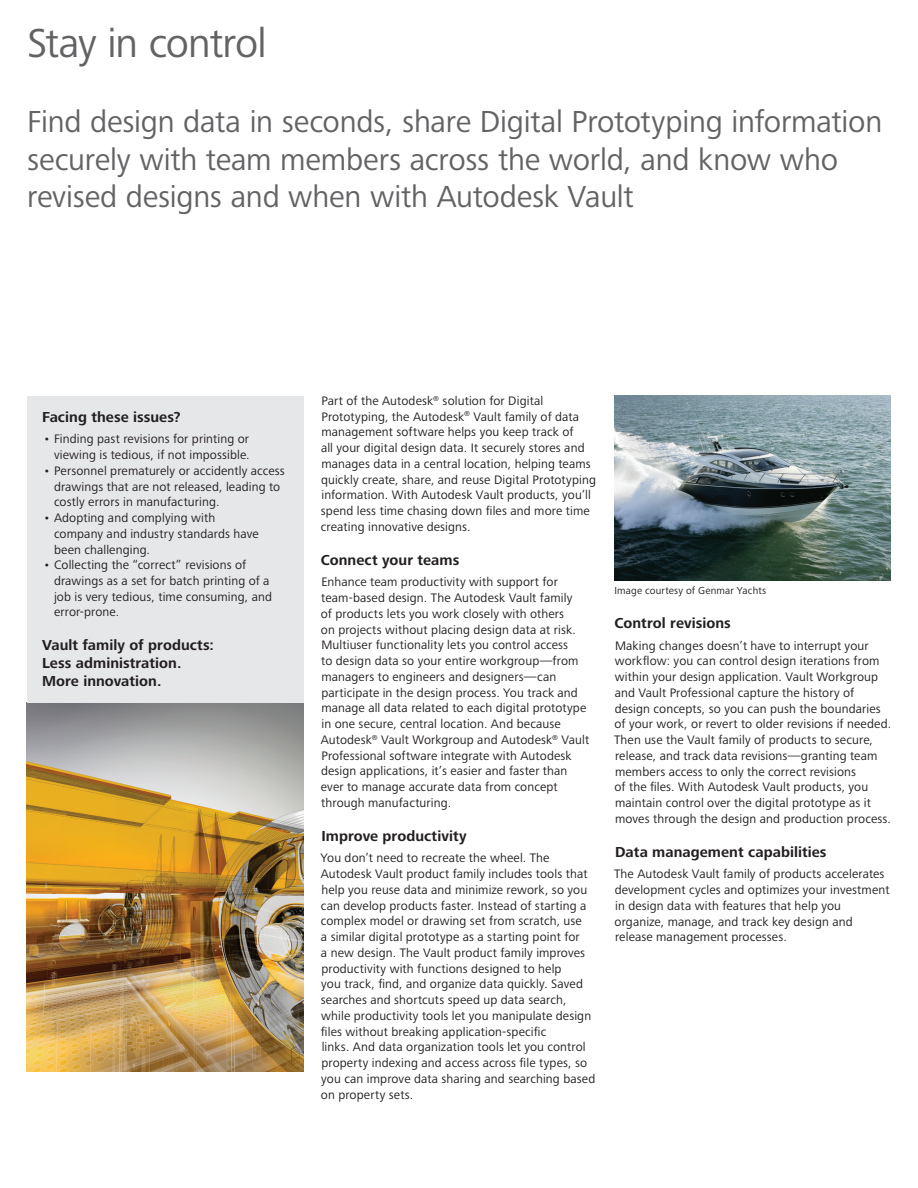
<style>
.page{position:relative;width:918px;height:1188px;background:#fff}
.page>*{position:absolute;margin:0;border:0;box-sizing:border-box;transform-origin:0 0}
.t1{font:42px "Frutiger Next LTW1 G";letter-spacing:-.025em;color:#636366}
.t2{font:31.5px/37.5px "Frutiger Next LTW1 G";letter-spacing:-.01em;color:#636366}
.t3{font:700 15px/18px "Frutiger Next LTW1 G";letter-spacing:.005em;color:#231f20}
.t4{font:12.75px/15.8px "Frutiger Next LTW1 G";letter-spacing:.01em;color:#231f20}
.t5{font:10.5px "Frutiger Next LTW1 G";letter-spacing:.015em;color:#231f20}
</style>
<div class="page">
<img style="left:27px;top:702px;width:277px;height:369px">
<div style="left:27px;top:396px;width:277px;height:306px;background:#e6e7e9"></div>
<img style="left:614px;top:396px;width:277px;height:184px">
<h1 class="t1" style="left:27px;top:19px;width:241px">Stay in control</h1>
<h2 class="t2" style="left:27px;top:104px;width:857px">Find design data in seconds, share Digital Prototyping information securely with team members across the world, and know who revised designs and when with Autodesk Vault</h2>
<p class="t3" style="left:42px;top:408px;width:140px">Facing these issues?</p>
<p class="t4" style="left:44px;top:432px;width:208px;text-align:right">• Finding past revisions for printing or viewing is tedious, if not impossible.</p>
<p class="t4" style="left:54px;top:463px;width:232px;text-indent:-11px">• Personnel prematurely or accidently access drawings that are not released, leading to costly errors in manufacturing.</p>
<p class="t4" style="left:54px;top:510px;width:206px;text-indent:-11px">• Adopting and complying with company and industry standards have been challenging.</p>
<p class="t4" style="left:54px;top:558px;width:220px;text-indent:-11px">• Collecting the “correct” revisions of drawings as a set for batch printing of a job is very tedious, time consuming, and error-prone.</p>
<p class="t3" style="left:42px;top:637px;width:173px">Vault family of products:<br>Less administration.<br>More innovation.</p>
<p class="t4" style="left:321px;top:393px;width:277px">Part of the Autodesk<sup>®</sup> solution for Digital Prototyping, the Autodesk<sup>®</sup> Vault family of data management software helps you keep track of<br>all your digital design data. It securely stores and manages data in a central location, helping teams quickly create, share, and reuse Digital Prototyping information. With Autodesk Vault products, you’ll spend less time chasing down files and more time creating innovative designs.</p>
<p class="t3" style="left:321px;top:551px;width:140px">Connect your teams</p>
<p class="t4" style="left:321px;top:575px;width:270px">Enhance team productivity with support for team-based design. The Autodesk Vault family<br>of products lets you work closely with others<br>on projects without placing design data at risk.<br>Multiuser functionality lets you control access<br>to design data so your entire workgroup—from managers to engineers and designers—can participate in the design process. You track and manage all data related to each digital prototype in one secure, central location. And because Autodesk<sup>®</sup> Vault Workgroup and Autodesk<sup>®</sup> Vault Professional software integrate with Autodesk design applications, it’s easier and faster than ever to manage accurate data from concept through manufacturing.</p>
<p class="t3" style="left:321px;top:827px;width:147px">Improve productivity</p>
<p class="t4" style="left:321px;top:851px;width:276px">You don’t need to recreate the wheel. The Autodesk Vault product family includes tools that help you reuse data and minimize rework, so you can develop products faster. Instead of starting a complex model or drawing set from scratch, use<br>a similar digital prototype as a starting point for<br>a new design. The Vault product family improves productivity with functions designed to help<br>you track, find, and organize data quickly. Saved searches and shortcuts speed up data search, while productivity tools let you manipulate design files without breaking application-specific<br>links. And data organization tools let you control property indexing and access across file types, so you can improve data sharing and searching based on property sets.</p>
<p class="t5" style="left:614px;top:585px;width:153px">Image courtesy of Genmar Yachts</p>
<p class="t3" style="left:615px;top:614px;width:118px">Control revisions</p>
<p class="t4" style="left:614px;top:638px;width:279px">Making changes doesn’t have to interrupt your workflow: you can control design iterations from within your design application. Vault Workgroup and Vault Professional capture the history of design concepts, so you can push the boundaries of your work, or revert to older revisions if needed.<br>Then use the Vault family of products to secure, release, and track data revisions—granting team members access to only the correct revisions<br>of the files. With Autodesk Vault products, you maintain control over the digital prototype as it moves through the design and production process.</p>
<p class="t3" style="left:615px;top:843px;width:213px">Data management capabilities</p>
<p class="t4" style="left:614px;top:867px;width:277px">The Autodesk Vault family of products accelerates development cycles and optimizes your investment in design data with features that help you organize, manage, and track key design and release management processes.</p>
</div>
